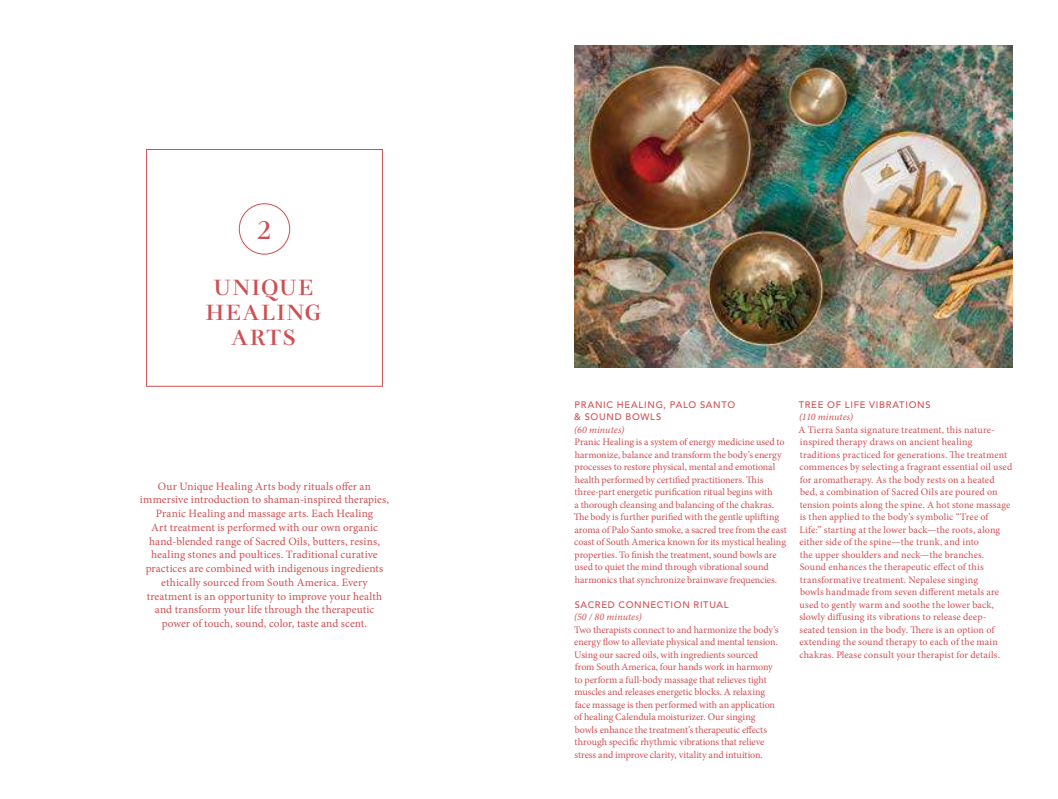
<style>
.page{position:relative;width:1058px;height:799px;background:#fff}
.page>*{position:absolute;margin:0;border:0;box-sizing:border-box;transform-origin:0 0}
.t1{font:25px "Faena";color:#ce4f53}
.t2{font:21.25px/25px "Faena";letter-spacing:.07em;color:#ce4f53;text-align:center}
.t3{font:11.25px/13.8px "Minion Pro";letter-spacing:.01em;color:#ce4f53;text-align:center}
.t4{font:10px/12.5px "Minion Pro";letter-spacing:.005em;color:#ce4f53}
.t5{font:italic 10px "Minion Pro";letter-spacing:.01em;color:#ce4f53}
.t6{font:500 9.38px/12.5px "Avenir LT Std";letter-spacing:.075em;color:#ce4f53}
</style>
<div class="page">
<img style="left:574px;top:45px;width:438px;height:322px">
<div style="left:239px;top:203px;width:51px;height:51px;border:1px solid #ce4f53;border-radius:50%"></div>
<div style="left:146px;top:149px;width:236px;height:237px;border:1px solid #ce4f53"></div>
<h1 class="t1" style="left:257px;top:213px;width:16px">2</h1>
<h2 class="t2" style="left:205px;top:275px;width:117px">UNIQUE<br>HEALING<br>ARTS</h2>
<p class="t3" style="left:140px;top:479px;width:250px">Our Unique Healing Arts body rituals offer an immersive introduction to shaman-inspired therapies, Pranic Healing and massage arts. Each Healing<br>Art treatment is performed with our own organic hand-blended range of Sacred Oils, butters, resins, healing stones and poultices. Traditional curative practices are combined with indigenous ingredients ethically sourced from South America. Every treatment is an opportunity to improve your health and transform your life through the therapeutic power of touch, sound, color, taste and scent.</p>
<p class="t6" style="left:574px;top:398px;width:162px">PRANIC HEALING, PALO SANTO &amp; SOUND BOWLS</p>
<p class="t5" style="left:574px;top:422px;width:52px">(60 minutes)</p>
<p class="t4" style="left:574px;top:436px;width:215px">Pranic Healing is a system of energy medicine used to harmonize, balance and transform the body’s energy processes to restore physical, mental and emotional health performed by certified practitioners. This three-part energetic purification ritual begins with<br>a thorough cleansing and balancing of the chakras.<br>The body is further purified with the gentle uplifting aroma of Palo Santo smoke, a sacred tree from the east coast of South America known for its mystical healing properties. To finish the treatment, sound bowls are used to quiet the mind through vibrational sound harmonics that synchronize brainwave frequencies.</p>
<p class="t6" style="left:574px;top:598px;width:156px">SACRED CONNECTION RITUAL</p>
<p class="t5" style="left:574px;top:610px;width:69px">(50 / 80 minutes)</p>
<p class="t4" style="left:574px;top:623px;width:206px">Two therapists connect to and harmonize the body’s energy flow to alleviate physical and mental tension.<br>Using our sacred oils, with ingredients sourced from South America, four hands work in harmony to perform a full-body massage that relieves tight muscles and releases energetic blocks. A relaxing face massage is then performed with an application of healing Calendula moisturizer. Our singing bowls enhance the treatment’s therapeutic effects through specific rhythmic vibrations that relieve stress and improve clarity, vitality and intuition.</p>
<p class="t6" style="left:798px;top:398px;width:133px">TREE OF LIFE VIBRATIONS</p>
<p class="t5" style="left:799px;top:410px;width:56px">(110 minutes)</p>
<p class="t4" style="left:798px;top:423px;width:215px">A Tierra Santa signature treatment, this nature&shy;inspired therapy draws on ancient healing traditions practiced for generations. The treatment commences by selecting a fragrant essential oil used for aromatherapy. As the body rests on a heated bed, a combination of Sacred Oils are poured on tension points along the spine. A hot stone massage is then applied to the body’s symbolic “Tree of<br>Life:” starting at the lower back—the roots, along either side of the spine—the trunk, and into<br>the upper shoulders and neck—the branches.<br>Sound enhances the therapeutic effect of this transformative treatment. Nepalese singing<br>bowls handmade from seven different metals are used to gently warm and soothe the lower back, slowly diffusing its vibrations to release deep&shy;seated tension in the body. There is an option of extending the sound therapy to each of the main chakras. Please consult your therapist for details.</p>
</div>
